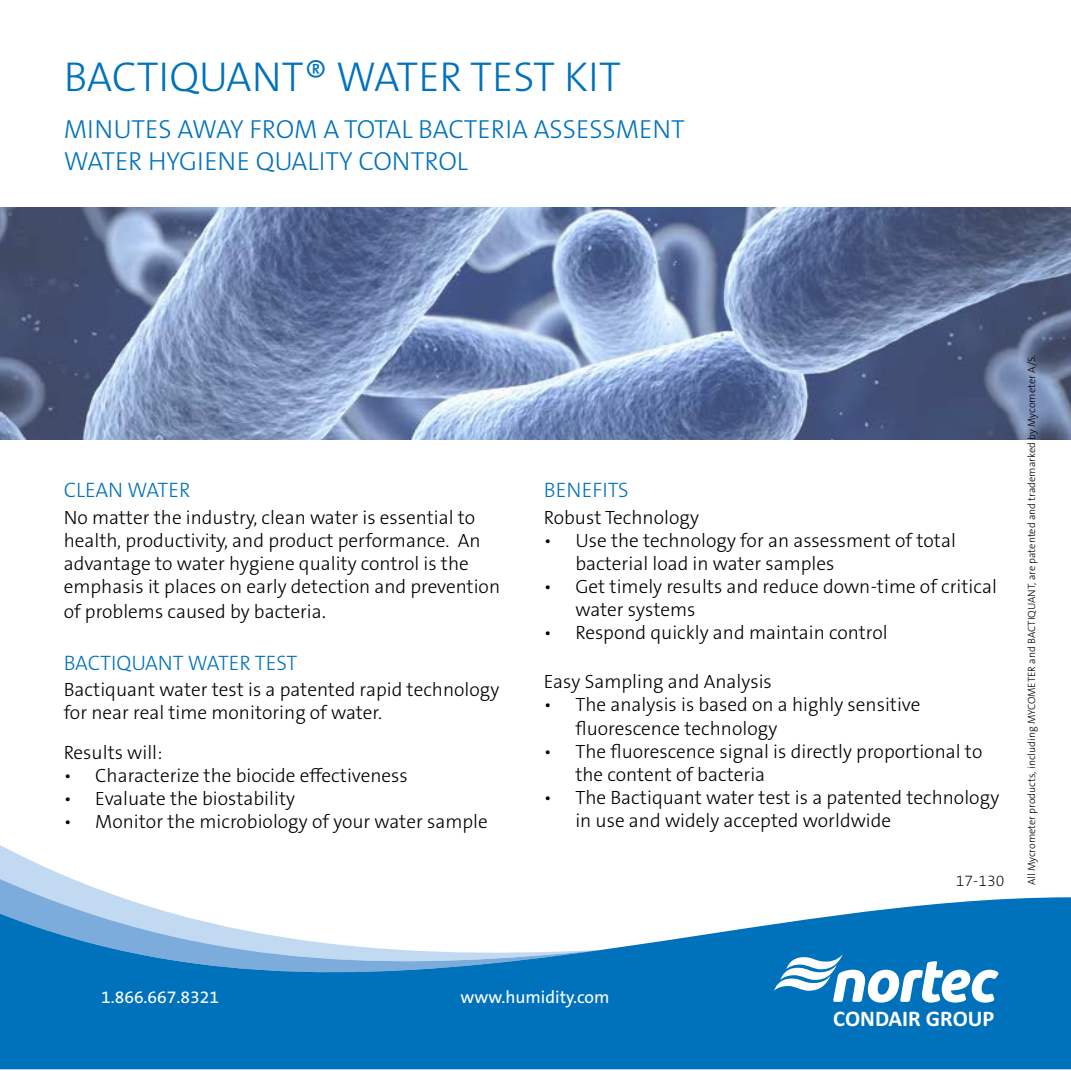
<style>
.page{position:relative;width:1071px;height:1071px;background:#fff}
.page>*{position:absolute;margin:0;border:0;box-sizing:border-box;transform-origin:0 0}
.t1{font:300 42px "The Sans B W3";color:#0072bc}
.t2{font:300 26.25px/31.5px "The Sans B W3";color:#0072bc}
.t3{font:700 22.4px "Calibri";color:#fff}
.t4{font:300 21px "The Sans B W3";color:#0072bc}
.t5{font:300 19.25px/23.1px "The Sans B W3";color:#000}
.t6{font:17.5px "The Sans B W5 Plain";color:#fff}
.t7{font:200 15.75px "The Sans B W2";color:#000}
.t8{font:300 10.5px "The Sans B W3";color:#000}
.s1{font-size:21px}
</style>
<div class="page">
<svg style="left:0;top:845px;width:72px;height:34px"></svg>
<svg style="left:0;top:879px;width:120px;height:18px;fill:#c2daf1"></svg>
<svg style="left:0;top:897px;width:1071px;height:172px;fill:#0072bc"></svg>
<svg style="left:774px;top:954px;width:224px;height:49px"></svg>
<img style="left:0;top:208px;width:1071px;height:231px">
<h1 class="t1" style="left:64px;top:50px;width:559px">BACTIQUANT® WATER TEST KIT</h1>
<h2 class="t2" style="left:64px;top:114px;width:623px">MINUTES AWAY FROM A TOTAL BACTERIA ASSESSMENT<br>WATER HYGIENE QUALITY CONTROL</h2>
<p class="t4" style="left:64px;top:476px;width:128px">CLEAN WATER</p>
<p class="t5" style="left:64px;top:506px;width:438px">No matter the industry, clean water is essential to health, productivity, and product performance. An advantage to water hygiene quality control is the emphasis it places on early detection and prevention</p>
<p class="t5" style="left:64px;top:600px;width:264px">of problems caused by bacteria<span class="s1">.</span></p>
<p class="t4" style="left:64px;top:649px;width:235px">BACTIQUANT WATER TEST</p>
<p class="t5" style="left:64px;top:678px;width:437px">Bactiquant water test is a patented rapid technology for near real time monitoring of water.</p>
<p class="t5" style="left:64px;top:741px;width:100px">Results will:</p>
<p class="t5" style="left:64px;top:764px;width:346px">• Characterize the biocide effectiveness</p>
<p class="t5" style="left:64px;top:787px;width:233px">• Evaluate the biostability</p>
<p class="t5" style="left:64px;top:810px;width:426px">• Monitor the microbiology of your water sample</p>
<p class="t4" style="left:544px;top:476px;width:86px">BENEFITS</p>
<p class="t5" style="left:544px;top:506px;width:157px">Robust Technology</p>
<p class="t5" style="left:575px;top:529px;width:382px;text-indent:-31px">• Use the technology for an assessment of total bacterial load in water samples</p>
<p class="t5" style="left:575px;top:575px;width:423px;text-indent:-31px">• Get timely results and reduce down-time of critical water systems</p>
<p class="t5" style="left:544px;top:621px;width:345px">• Respond quickly and maintain control</p>
<p class="t5" style="left:544px;top:670px;width:230px">Easy Sampling and Analysis</p>
<p class="t5" style="left:575px;top:694px;width:346px;text-indent:-31px">• The analysis is based on a highly sensitive fluorescence technology</p>
<p class="t5" style="left:575px;top:740px;width:409px;text-indent:-31px">• The fluorescence signal is directly proportional to the content of bacteria</p>
<p class="t5" style="left:575px;top:786px;width:425px;text-indent:-31px">• The Bactiquant water test is a patented technology in use and widely accepted worldwide</p>
<p class="t7" style="left:956px;top:870px;width:50px">17-130</p>
<p class="t8" style="left:1025px;top:885px;width:532px;rotate:-90deg">All Mycrometer products, including MYCOMETER and BACTIQUANT, are patented and trademarked by Mycometer A/S.</p>
<p class="t6" style="left:101px;top:986px;width:119px">1.866.667.8321</p>
<p class="t6" style="left:460px;top:986px;width:150px">www.humidity.com</p>
<p class="t3" style="left:833px;top:1005px;width:163px">CONDAIR GROUP</p>
</div>
